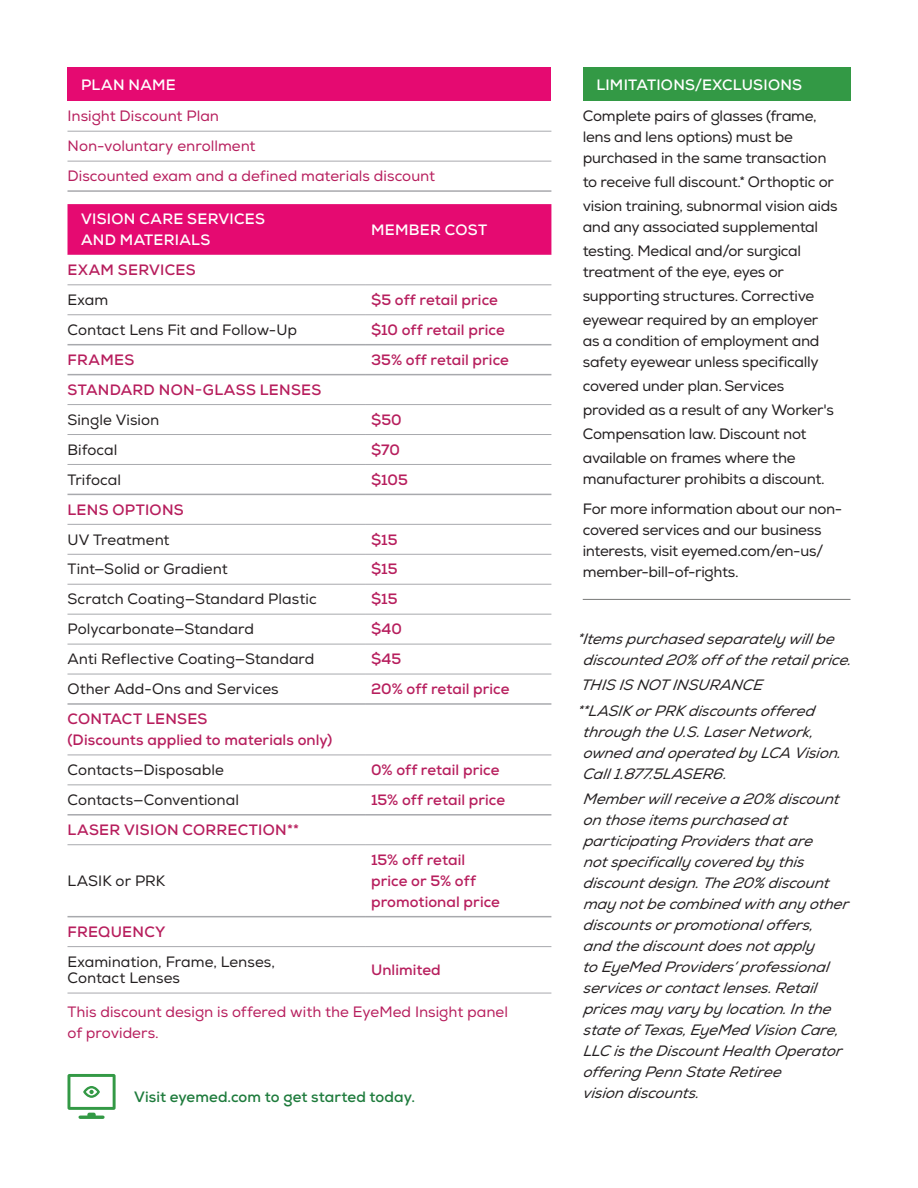
<style>
.page{position:relative;width:918px;height:1188px;background:#fff}
.page>*{position:absolute;margin:0;border:0;box-sizing:border-box;transform-origin:0 0}
.body_0_09_SB_Bullets{font:15px/24px "Nexa";letter-spacing:-.02em;color:#231f20}
.Disclaimer{font:italic 15px/21px "Nexa";letter-spacing:-.005em;color:#231f20}
.Chart-_Subhead_Cost{font:700 15px/21px "Nexa";letter-spacing:.005em;color:#b71e5d}
.Body_10_14_0_SB{font:15px/16.5px "Nexa";color:#231f20}
.Intro__1875_SB_Chart{font:15px "Nexa";color:#b71e5d}
.body_0_09_SB_Chart{font:700 15px/21px "Nexa";letter-spacing:.02em;color:#fff}
.body_0_09_SB_Italics{font:15px/21px "Nexa";color:#b71e5d}
.Intro__1875_SB_Web_C{font:700 15px "Nexa";letter-spacing:.005em;color:#1e7b3c}
</style>
<div class="page">
<div style="left:68px;top:204px;width:483px;height:51px;background:#e50a71"></div>
<svg style="left:68px;top:284px;width:483px;height:709px"></svg>
<hr style="left:68px;top:434px;width:297px;height:1px;background:#a8a9ad">
<hr style="left:365px;top:434px;width:186px;height:1px;background:#a8a9ad">
<hr style="left:68px;top:464px;width:297px;height:1px;background:#a8a9ad">
<hr style="left:365px;top:464px;width:186px;height:1px;background:#a8a9ad">
<hr style="left:68px;top:554px;width:297px;height:1px;background:#a8a9ad">
<hr style="left:365px;top:554px;width:186px;height:1px;background:#a8a9ad">
<hr style="left:68px;top:584px;width:297px;height:1px;background:#a8a9ad">
<hr style="left:365px;top:584px;width:186px;height:1px;background:#a8a9ad">
<hr style="left:68px;top:614px;width:297px;height:1px;background:#a8a9ad">
<hr style="left:365px;top:614px;width:186px;height:1px;background:#a8a9ad">
<hr style="left:68px;top:644px;width:297px;height:1px;background:#a8a9ad">
<hr style="left:365px;top:644px;width:186px;height:1px;background:#a8a9ad">
<hr style="left:68px;top:674px;width:297px;height:1px;background:#a8a9ad">
<hr style="left:365px;top:674px;width:186px;height:1px;background:#a8a9ad">
<hr style="left:68px;top:755px;width:297px;height:1px;background:#a8a9ad">
<hr style="left:365px;top:755px;width:186px;height:1px;background:#a8a9ad">
<hr style="left:68px;top:785px;width:297px;height:1px;background:#a8a9ad">
<hr style="left:365px;top:785px;width:186px;height:1px;background:#a8a9ad">
<hr style="left:68px;top:844px;width:297px;height:1px;background:#a8a9ad">
<hr style="left:365px;top:844px;width:186px;height:1px;background:#a8a9ad">
<hr style="left:68px;top:946px;width:297px;height:1px;background:#a8a9ad">
<hr style="left:365px;top:946px;width:186px;height:1px;background:#a8a9ad">
<hr style="left:68px;top:993px;width:297px;height:1px;background:#a8a9ad">
<hr style="left:365px;top:993px;width:186px;height:1px;background:#a8a9ad">
<hr style="left:68px;top:916px;width:297px;height:1px;background:#a8a9ad">
<hr style="left:365px;top:916px;width:186px;height:1px;background:#a8a9ad">
<hr style="left:68px;top:814px;width:297px;height:2px;background:#a8a9ad">
<hr style="left:365px;top:814px;width:186px;height:2px;background:#a8a9ad">
<hr style="left:68px;top:703px;width:297px;height:2px;background:#a8a9ad">
<hr style="left:365px;top:703px;width:186px;height:2px;background:#a8a9ad">
<hr style="left:68px;top:524px;width:297px;height:1px;background:#a8a9ad">
<hr style="left:365px;top:524px;width:186px;height:1px;background:#a8a9ad">
<hr style="left:68px;top:494px;width:297px;height:1px;background:#a8a9ad">
<hr style="left:365px;top:494px;width:186px;height:1px;background:#a8a9ad">
<hr style="left:68px;top:404px;width:297px;height:1px;background:#a8a9ad">
<hr style="left:365px;top:404px;width:186px;height:1px;background:#a8a9ad">
<hr style="left:68px;top:344px;width:297px;height:1px;background:#a8a9ad">
<hr style="left:365px;top:344px;width:186px;height:1px;background:#a8a9ad">
<hr style="left:68px;top:374px;width:297px;height:1px;background:#a8a9ad">
<hr style="left:365px;top:374px;width:186px;height:1px;background:#a8a9ad">
<hr style="left:68px;top:285px;width:297px;height:1px;background:#a8a9ad">
<hr style="left:365px;top:285px;width:186px;height:1px;background:#a8a9ad">
<hr style="left:68px;top:315px;width:297px;height:1px;background:#a8a9ad">
<hr style="left:365px;top:315px;width:186px;height:1px;background:#a8a9ad">
<div style="left:68px;top:68px;width:483px;height:33px;background:#e50a71"></div>
<svg style="left:68px;top:130px;width:483px;height:31px"></svg>
<hr style="left:68px;top:190px;width:483px;height:2px;background:#a8a9ad">
<hr style="left:68px;top:131px;width:483px;height:1px;background:#a8a9ad">
<hr style="left:68px;top:161px;width:483px;height:1px;background:#a8a9ad">
<div style="left:583px;top:68px;width:267px;height:33px;background:#339945"></div>
<svg style="left:68px;top:1074px;width:48px;height:45px"></svg>
<hr style="left:583px;top:599px;width:267px;height:1px;background:#777877">
<p class="body_0_09_SB_Chart" style="left:81px;top:74px;width:96px">PLAN NAME</p>
<p class="Intro__1875_SB_Chart" style="left:68px;top:107px;width:153px">Insight Discount Plan</p>
<p class="Intro__1875_SB_Chart" style="left:68px;top:137px;width:190px">Non-voluntary enrollment</p>
<p class="Intro__1875_SB_Chart" style="left:68px;top:167px;width:369px">Discounted exam and a defined materials discount</p>
<p class="body_0_09_SB_Chart" style="left:81px;top:209px;width:185px">VISION CARE SERVICES<br>AND MATERIALS</p>
<p class="body_0_09_SB_Chart" style="left:371px;top:219px;width:118px">MEMBER COST</p>
<p class="Chart-_Subhead_Cost" style="left:68px;top:259px;width:130px">EXAM SERVICES</p>
<p class="Body_10_14_0_SB" style="left:68px;top:292px;width:42px">Exam</p>
<p class="Chart-_Subhead_Cost" style="left:371px;top:289px;width:128px">$5 off retail price</p>
<p class="Body_10_14_0_SB" style="left:68px;top:322px;width:231px">Contact Lens Fit and Follow-Up</p>
<p class="Chart-_Subhead_Cost" style="left:371px;top:319px;width:135px">$10 off retail price</p>
<p class="Chart-_Subhead_Cost" style="left:68px;top:349px;width:68px">FRAMES</p>
<p class="Chart-_Subhead_Cost" style="left:371px;top:349px;width:139px">35% off retail price</p>
<p class="Chart-_Subhead_Cost" style="left:68px;top:379px;width:255px">STANDARD NON-GLASS LENSES</p>
<p class="Body_10_14_0_SB" style="left:68px;top:412px;width:93px">Single Vision</p>
<p class="Chart-_Subhead_Cost" style="left:371px;top:409px;width:32px">$50</p>
<p class="Body_10_14_0_SB" style="left:68px;top:442px;width:51px">Bifocal</p>
<p class="Chart-_Subhead_Cost" style="left:371px;top:439px;width:30px">$70</p>
<p class="Body_10_14_0_SB" style="left:68px;top:472px;width:55px">Trifocal</p>
<p class="Chart-_Subhead_Cost" style="left:371px;top:469px;width:38px">$105</p>
<p class="Chart-_Subhead_Cost" style="left:68px;top:499px;width:118px">LENS OPTIONS</p>
<p class="Body_10_14_0_SB" style="left:68px;top:531px;width:104px">UV Treatment</p>
<p class="Chart-_Subhead_Cost" style="left:371px;top:529px;width:28px">$15</p>
<p class="Body_10_14_0_SB" style="left:68px;top:561px;width:162px">Tint—Solid or Gradient</p>
<p class="Chart-_Subhead_Cost" style="left:371px;top:559px;width:28px">$15</p>
<p class="Body_10_14_0_SB" style="left:68px;top:591px;width:251px">Scratch Coating—Standard Plastic</p>
<p class="Chart-_Subhead_Cost" style="left:371px;top:589px;width:28px">$15</p>
<p class="Body_10_14_0_SB" style="left:68px;top:621px;width:188px">Polycarbonate—Standard</p>
<p class="Chart-_Subhead_Cost" style="left:371px;top:619px;width:33px">$40</p>
<p class="Body_10_14_0_SB" style="left:68px;top:651px;width:249px">Anti Reflective Coating—Standard</p>
<p class="Chart-_Subhead_Cost" style="left:371px;top:649px;width:32px">$45</p>
<p class="Body_10_14_0_SB" style="left:68px;top:681px;width:213px">Other Add-Ons and Services</p>
<p class="Chart-_Subhead_Cost" style="left:371px;top:679px;width:140px">20% off retail price</p>
<p class="Chart-_Subhead_Cost" style="left:68px;top:709px;width:266px">CONTACT LENSES<br>(Discounts applied to materials only)</p>
<p class="Body_10_14_0_SB" style="left:68px;top:762px;width:158px">Contacts—Disposable</p>
<p class="Chart-_Subhead_Cost" style="left:371px;top:759px;width:130px">0% off retail price</p>
<p class="Body_10_14_0_SB" style="left:68px;top:792px;width:173px">Contacts—Conventional</p>
<p class="Chart-_Subhead_Cost" style="left:371px;top:789px;width:136px">15% off retail price</p>
<p class="Chart-_Subhead_Cost" style="left:68px;top:819px;width:233px">LASER VISION CORRECTION**</p>
<p class="Body_10_14_0_SB" style="left:68px;top:873px;width:99px">LASIK or PRK</p>
<p class="Chart-_Subhead_Cost" style="left:371px;top:849px;width:130px">15% off retail price or 5% off promotional price</p>
<p class="Chart-_Subhead_Cost" style="left:68px;top:921px;width:99px">FREQUENCY</p>
<p class="Body_10_14_0_SB" style="left:68px;top:954px;width:209px">Examination, Frame, Lenses,<br>Contact Lenses</p>
<p class="Chart-_Subhead_Cost" style="left:371px;top:959px;width:71px">Unlimited</p>
<p class="body_0_09_SB_Italics" style="left:68px;top:1002px;width:442px">This discount design is offered with the EyeMed Insight panel of providers.</p>
<p class="Intro__1875_SB_Web_C" style="left:134px;top:1087px;width:282px">Visit eyemed.com to get started today.</p>
<p class="body_0_09_SB_Chart" style="left:596px;top:74px;width:207px">LIMITATIONS/EXCLUSIONS</p>
<p class="body_0_09_SB_Bullets" style="left:583px;top:106px;width:245px;line-height:21px">Complete pairs of glasses (frame, lens and lens options) must be purchased in the same transaction</p>
<p class="body_0_09_SB_Bullets" style="left:583px;top:171px;width:256px">to receive full discount.* Orthoptic or vision training, subnormal vision aids</p>
<p class="body_0_09_SB_Bullets" style="left:583px;top:216px;width:237px">and any associated supplemental testing. Medical and/or surgical</p>
<p class="body_0_09_SB_Bullets" style="left:583px;top:261px;width:237px">treatment of the eye, eyes or supporting structures. Corrective eyewear required by an employer</p>
<p class="body_0_09_SB_Bullets" style="left:583px;top:331px;width:238px;line-height:21px">as a condition of employment and safety eyewear unless specifically</p>
<p class="body_0_09_SB_Bullets" style="left:583px;top:375px;width:253px">covered under plan. Services provided as a result of any Worker's<br>Compensation law. Discount not available on frames where the</p>
<p class="body_0_09_SB_Bullets" style="left:583px;top:468px;width:244px">manufacturer prohibits a discount.</p>
<p class="body_0_09_SB_Bullets" style="left:583px;top:499px;width:261px;line-height:21px">For more information about our non&shy;covered services and our business interests, visit eyemed.com/en-us/ member-bill-of-rights.</p>
<p class="Disclaimer" style="left:583px;top:628px;width:273px;text-indent:-6px">*Items p urchased sep arately willbe discounted 20% off of the retailp rice.</p>
<p class="Disclaimer" style="left:581px;top:675px;width:186px">THIS IS NOT INSURANCE</p>
<p class="Disclaimer" style="left:583px;top:700px;width:263px;text-indent:-6px">**LASIK orPRK discounts offered throug h the U.S.LaserNetwork, owned and op erated by LCA Vision.<br>Call1.877.5LASER6.</p>
<p class="Disclaimer" style="left:583px;top:788px;width:271px">Memberwillreceive a 20% discount on those items p urchased at<br>p articip ating Providers thatare notsp ecifically covered by this discountdesig n.The 20% discount may notbe combined with any other discounts orpromotionaloffers,<br>and the discountdoes notapply<br>to Ey eMed Providers’p rofessional services orcontactlenses.Retail<br>p rices may vary by location.In the state of Texas,Ey eMed Vision Care,<br>LLC is the DiscountHealth Op erator offering Penn State Retiree<br>vision discounts.</p>
</div>
